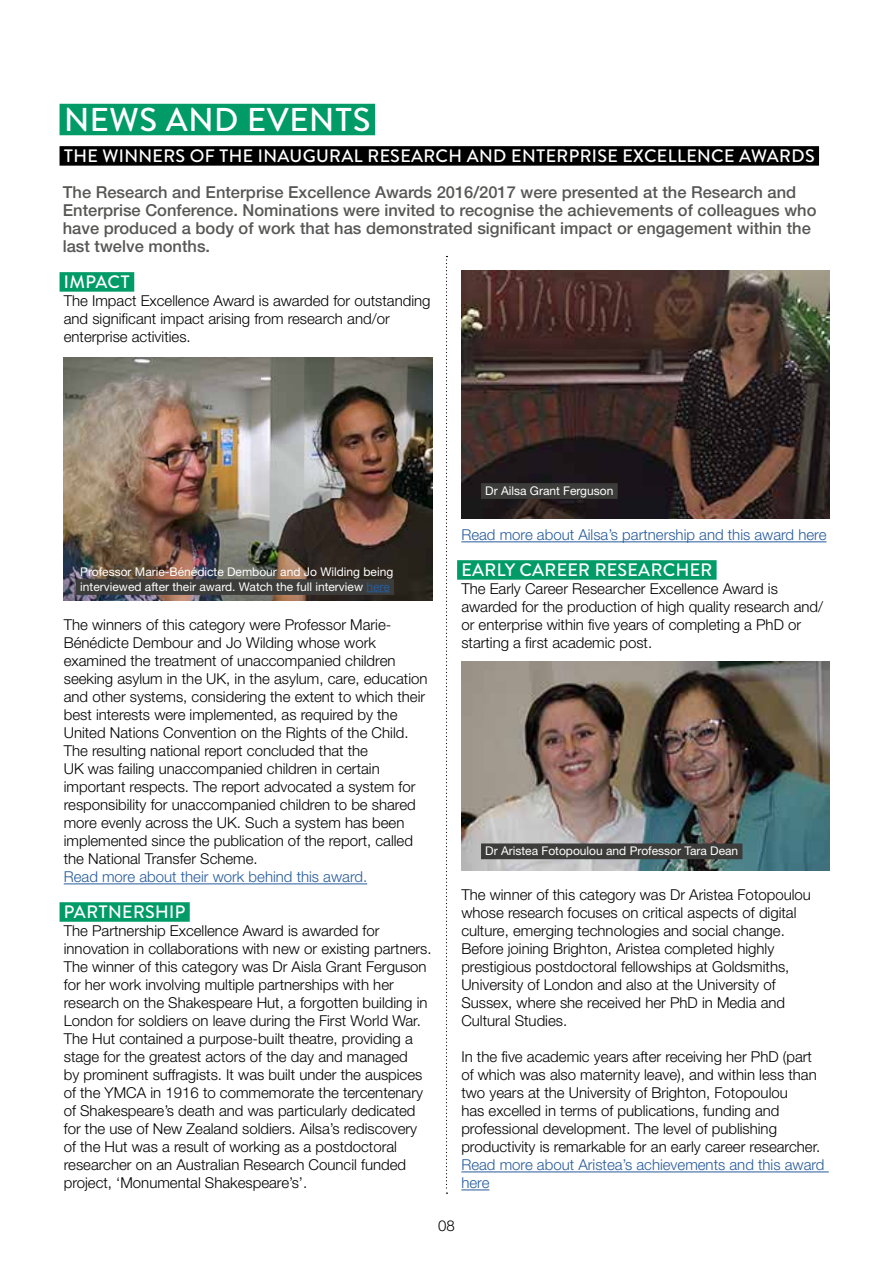
<style>
.page{position:relative;width:893px;height:1263px;background:#fff}
.page>*{position:absolute;margin:0;border:0;box-sizing:border-box;transform-origin:0 0}
.t1{font:500 33px "Brandon Text";letter-spacing:.02em;color:#fff}
.t2{font:500 18px "Brandon Text";letter-spacing:.02em;color:#fff}
.t3{font:500 16.5px/18px "Helvetica Neue LT Std";color:#575756}
.t4{font:300 15px/18px "Helvetica Neue LT Std";color:#000}
.t5{font:300 15px/18px "Helvetica Neue LT Std";color:#275b9b}
.t6{font:12px/15px "Helvetica Neue LT Std";color:#fff}
.s1{color:#275b9b}
</style>
<div class="page">
<svg style="left:446px;top:256px;width:1px;height:938px"></svg>
<div style="left:60px;top:104px;width:315px;height:31px;background:#009b67"></div>
<div style="left:60px;top:146px;width:759px;height:20px;background:#000"></div>
<div style="left:60px;top:272px;width:74px;height:20px;background:#009b67"></div>
<img style="left:64px;top:357px;width:368px;height:243px">
<div style="left:76px;top:579px;width:318px;height:16px;background:#3c3c3b"></div>
<svg style="left:366px;top:591px;width:24px;height:1px"></svg>
<hr style="left:64px;top:883px;width:303px;height:1px;background:#275b9b">
<div style="left:60px;top:902px;width:130px;height:20px;background:#009b67"></div>
<img style="left:461px;top:270px;width:368px;height:249px">
<hr style="left:461px;top:541px;width:365px;height:1px;background:#275b9b">
<div style="left:457px;top:560px;width:260px;height:20px;background:#009b67"></div>
<div style="left:481px;top:483px;width:137px;height:16px;background:#3c3c3b"></div>
<img style="left:461px;top:662px;width:368px;height:208px">
<div style="left:481px;top:843px;width:261px;height:16px;background:#3c3c3b"></div>
<hr style="left:461px;top:1171px;width:368px;height:1px;background:#275b9b">
<svg style="left:461px;top:1189px;width:28px;height:1px"></svg>
<h1 class="t1" style="left:64px;top:97px;width:308px">NEWS AND EVENTS</h1>
<p class="t2" style="left:64px;top:144px;width:752px">THE WINNERS OF THE INAUGURAL RESEARCH AND ENTERPRISE EXCELLENCE AWARDS</p>
<p class="t3" style="left:63px;top:183px;width:755px">The Research and Enterprise Excellence Awards 2016/2017 were presented at the Research and Enterprise Conference. Nominations were invited to recognise the achievements of colleagues who have produced a body of work that has demonstrated significant impact or engagement within the last twelve months.</p>
<p class="t2" style="left:64px;top:270px;width:67px">IMPACT</p>
<p class="t4" style="left:64px;top:292px;width:368px">The Impact Excellence Award is awarded for outstanding and significant impact arising from research and/or enterprise activities.</p>
<p class="t6" style="left:485px;top:483px;width:130px">Dr Ailsa Grant Ferguson</p>
<p class="t6" style="left:80px;top:564px;width:314px">Professor Marie-Bénédicte Dembour and Jo Wilding being interviewed after their award. Watch the full interview <span class="s1">here</span></p>
<p class="t4" style="left:64px;top:616px;width:365px">The winners of this category were Professor Marie-Bénédicte Dembour and Jo Wilding whose work examined the treatment of unaccompanied children seeking asylum in the UK, in the asylum, care, education and other systems, considering the extent to which their best interests were implemented, as required by the United Nations Convention on the Rights of the Child.<br>The resulting national report concluded that the<br>UK was failing unaccompanied children in certain important respects. The report advocated a system for responsibility for unaccompanied children to be shared more evenly across the UK. Such a system has been implemented since the publication of the report, called the National Transfer Scheme.</p>
<p class="t5" style="left:64px;top:868px;width:305px">Read more about their work behind this award.</p>
<p class="t2" style="left:64px;top:900px;width:123px">PARTNERSHIP</p>
<p class="t4" style="left:64px;top:922px;width:369px">The Partnership Excellence Award is awarded for innovation in collaborations with new or existing partners.<br>The winner of this category was Dr Aisla Grant Ferguson for her work involving multiple partnerships with her research on the Shakespeare Hut, a forgotten building in London for soldiers on leave during the First World War.<br>The Hut contained a purpose-built theatre, providing a stage for the greatest actors of the day and managed<br>by prominent suffragists. It was built under the auspices of the YMCA in 1916 to commemorate the tercentenary of Shakespeare’s death and was particularly dedicated for the use of New Zealand soldiers. Ailsa’s rediscovery of the Hut was a result of working as a postdoctoral researcher on an Australian Research Council funded project, ‘Monumental Shakespeare’s’.</p>
<p class="t5" style="left:461px;top:526px;width:367px">Read more about Ailsa’s partnership and this award here</p>
<p class="t2" style="left:461px;top:558px;width:252px">EARLY CAREER RESEARCHER</p>
<p class="t4" style="left:461px;top:580px;width:363px">The Early Career Researcher Excellence Award is awarded for the production of high quality research and/ or enterprise within five years of completing a PhD or starting a first academic post.</p>
<p class="t6" style="left:485px;top:843px;width:254px">Dr Aristea Fotopoulou and Professor Tara Dean</p>
<p class="t4" style="left:461px;top:886px;width:351px">The winner of this category was Dr Aristea Fotopoulou whose research focuses on critical aspects of digital culture, emerging technologies and social change.<br>Before joining Brighton, Aristea completed highly prestigious postdoctoral fellowships at Goldsmiths, University of London and also at the University of Sussex, where she received her PhD in Media and Cultural Studies.</p>
<p class="t4" style="left:461px;top:1048px;width:360px">In the five academic years after receiving her PhD (part of which was also maternity leave), and within less than two years at the University of Brighton, Fotopoulou<br>has excelled in terms of publications, funding and professional development. The level of publishing productivity is remarkable for an early career researcher.</p>
<p class="t5" style="left:461px;top:1156px;width:365px">Read more about Aristea’s achievements and this award here</p>
<p class="t4" style="left:438px;top:1216px;width:18px">08</p>
</div>
